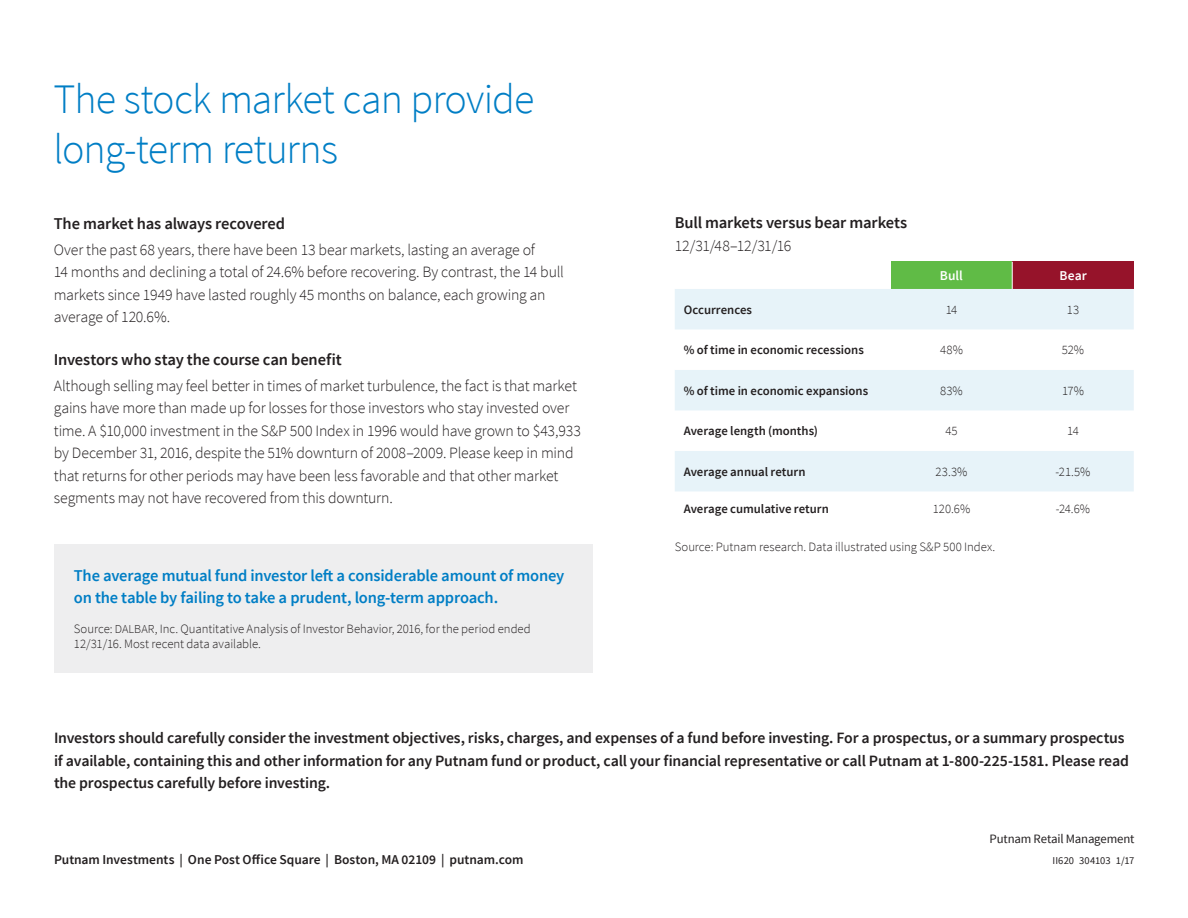
<style>
.page{position:relative;width:1188px;height:918px;background:#fff}
.page>*{position:absolute;margin:0;border:0;box-sizing:border-box;transform-origin:0 0}
.Headline{font:300 42px/51px "Source Sans Pro";letter-spacing:-.025em;color:#007ec5}
.Subhead{font:600 16.5px/22.5px "Source Sans Pro";letter-spacing:-.01em;color:#007ec5}
.Subhead-2{font:600 16.5px "Source Sans Pro";letter-spacing:-.01em;color:#231f20}
.Body{font:300 15.75px/22.5px "Source Sans Pro";letter-spacing:-.01em;color:#231f20}
.Body-2{font:600 15.75px/22.5px "Source Sans Pro";letter-spacing:-.01em;color:#231f20}
.Source_address{font:600 13.5px "Source Sans Pro";letter-spacing:-.005em;color:#231f20}
.t1{font:600 13.5px "Source Sans Pro";color:#fff}
.Footnote{font:300 12.75px/15.8px "Source Sans Pro";letter-spacing:-.005em;color:#231f20}
.Table_text{font:600 12.75px "Source Sans Pro";color:#231f20}
.Table_text-2{font:300 12.75px "Source Sans Pro";letter-spacing:-.005em;color:#231f20}
.t2{font:12.75px "Source Sans Pro";letter-spacing:-.015em;color:#231f20}
.Back_Cover_Job{font:10.5px "Source Sans Pro";letter-spacing:.005em;color:#231f20}
.s1{font-size:12.15px}
</style>
<div class="page">
<div style="left:891px;top:262px;width:121px;height:27px;background:#60bb46"></div>
<div style="left:1012px;top:262px;width:122px;height:27px;background:#96132a"></div>
<svg style="left:675px;top:289px;width:459px;height:202px;fill:#e7f3f9"></svg>
<svg style="left:1012px;top:262px;width:1px;height:27px"></svg>
<div style="left:54px;top:544px;width:538px;height:129px;background:#eeeeef"></div>
<p class="Headline" style="left:54px;top:73px;width:482px">The stock market can provide long-term returns</p>
<p class="Subhead-2" style="left:54px;top:213px;width:233px">The market has always recovered</p>
<p class="Body" style="left:54px;top:238px;width:512px">Over the past 68 years, there have been 13 bear markets, lasting an average of<br>14 months and declining a total of 24.6% before recovering. By contrast, the 14 bull markets since 1949 have lasted roughly 45 months on balance, each growing an average of 120.6%.</p>
<p class="Subhead-2" style="left:54px;top:349px;width:289px">Investors who stay the course can benefit</p>
<p class="Body" style="left:54px;top:374px;width:529px">Although selling may feel better in times of market turbulence, the fact is that market gains have more than made up for losses for those investors who stay invested over time. A $10,000 investment in the S&amp;P 500 Index in 1996 would have grown to $43,933 by December 31, 2016, despite the 51% downturn of 2008–2009. Please keep in mind that returns for other periods may have been less favorable and that other market segments may not have recovered from this downturn.</p>
<p class="Subhead" style="left:74px;top:565px;width:492px">The average mutual fund investor left a considerable amount of money on the table by failing to take a prudent, long-term approach.</p>
<p class="Footnote" style="left:74px;top:621px;width:459px">Source: <span class="s1">DALBAR</span>, Inc. Quantitative Analysis of Investor Behavior, 2016, for the period ended<br>12/31/16. Most recent data available.</p>
<p class="Subhead-2" style="left:675px;top:212px;width:234px">Bull markets versus bear markets</p>
<p class="Body" style="left:675px;top:234px;width:118px">12/31/48–12/31/16</p>
<p class="t1" style="left:940px;top:267px;width:25px">Bull</p>
<p class="t1" style="left:1060px;top:267px;width:29px">Bear</p>
<p class="Table_text" style="left:684px;top:302px;width:70px">Occurrences</p>
<p class="Table_text-2" style="left:946px;top:302px;width:13px">14</p>
<p class="Table_text-2" style="left:1067px;top:302px;width:14px">13</p>
<p class="Table_text" style="left:684px;top:342px;width:182px">% of time in economic recessions</p>
<p class="Table_text-2" style="left:940px;top:343px;width:24px">48%</p>
<p class="Table_text-2" style="left:1062px;top:343px;width:24px">52%</p>
<p class="Table_text" style="left:684px;top:383px;width:186px">% of time in economic expansions</p>
<p class="Table_text-2" style="left:940px;top:383px;width:24px">83%</p>
<p class="Table_text-2" style="left:1062px;top:383px;width:23px">17%</p>
<p class="Table_text" style="left:684px;top:423px;width:136px">Average length (months)</p>
<p class="Table_text-2" style="left:945px;top:424px;width:14px">45</p>
<p class="Table_text-2" style="left:1067px;top:424px;width:13px">14</p>
<p class="Table_text" style="left:684px;top:464px;width:123px">Average annual return</p>
<p class="Table_text-2" style="left:936px;top:464px;width:33px">23.3%</p>
<p class="Table_text-2" style="left:1056px;top:464px;width:36px">-21.5%</p>
<p class="Table_text" style="left:684px;top:500px;width:147px">Average cumulative return</p>
<p class="Table_text-2" style="left:933px;top:501px;width:39px">120.6%</p>
<p class="Table_text-2" style="left:1056px;top:501px;width:36px">-24.6%</p>
<p class="Footnote" style="left:675px;top:539px;width:322px">Source: Putnam research. Data illustrated using S&amp;P 500 Index.</p>
<p class="Body-2" style="left:54px;top:727px;width:1077px">Investors should carefully consider the investment objectives, risks, charges, and expenses of a fund before investing. For a prospectus, or a summary prospectus if available, containing this and other information for any Putnam fund or product, call your financial representative or call Putnam at 1-800-225-1581. Please read the prospectus carefully before investing.</p>
<p class="t2" style="left:990px;top:831px;width:146px">Putnam Retail Management</p>
<p class="Source_address" style="left:54px;top:851px;width:471px">Putnam Investments | One Post Office Square | Boston, MA 02109 | putnam.com</p>
<p class="Back_Cover_Job" style="left:1053px;top:854px;width:83px">II620 304103 1/17</p>
</div>
